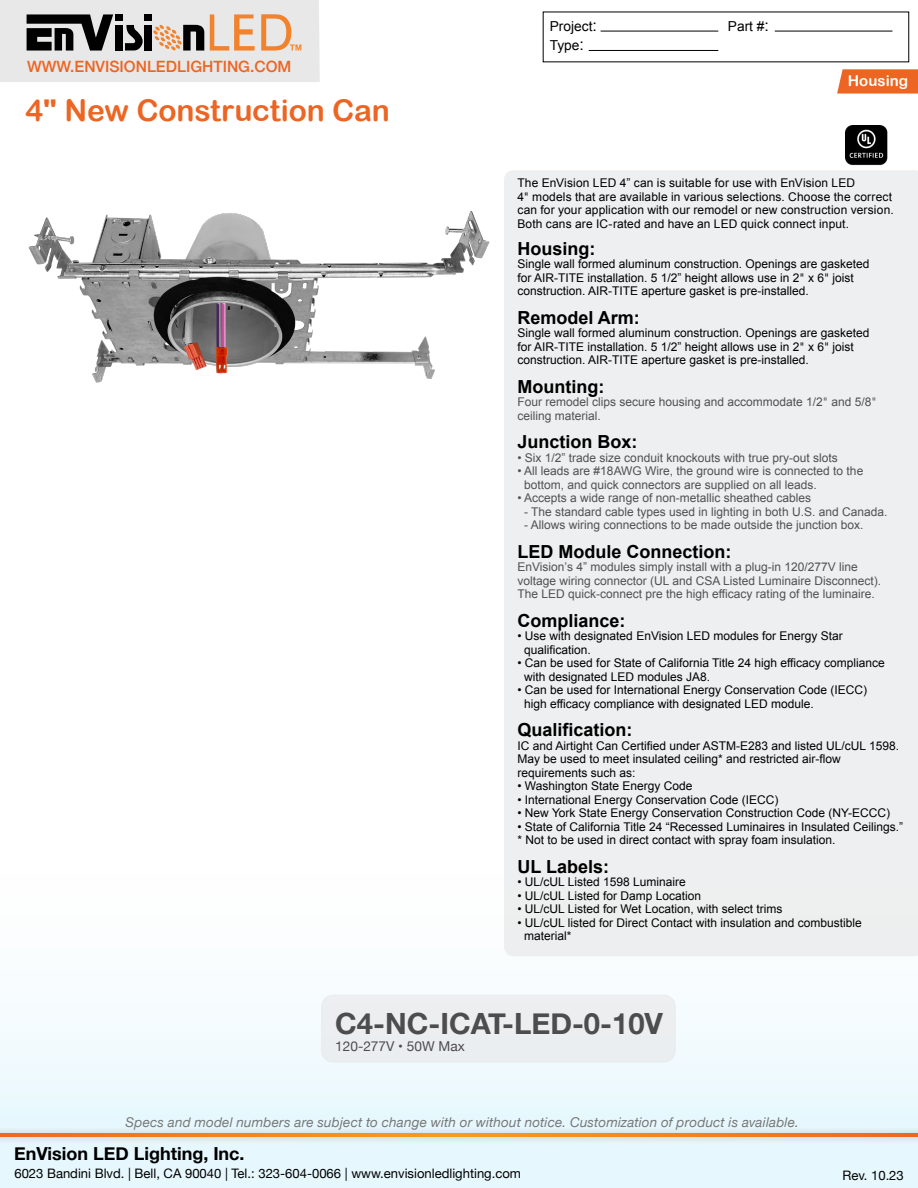
<style>
.page{position:relative;width:918px;height:1188px;background:#fff}
.page>*{position:absolute;margin:0;border:0;box-sizing:border-box;transform-origin:0 0}
.t1{font:30px "Arial Rounded MT Bold";letter-spacing:-.005em;color:#ec6523}
.t2{font:700 29.25px "Helvetica Neue";color:#4d4d4f}
.t3{font:700 18px "Arial";color:#000}
.t4{font:700 18px "Helvetica Neue";color:#000}
.t5{font:500 15.6px "Helvetica Neue";color:#ec6523}
.t6{font:15px "Arial Rounded MT Bold";letter-spacing:.005em;color:#fff}
.t7{font:13.65px/19.4px "Arial";color:#000}
.t8{font:13.65px "Helvetica Neue";color:#4d4d4f}
.t9{font:italic 13.5px "Helvetica Neue";letter-spacing:.01em;color:#777}
.t10{font:13.05px "Helvetica Neue";color:#000}
.t11{font:12px/13.5px "Arial";color:#000}
.t12{font:12px/13.5px "Arial";color:#4f5252}
.s1{font-size:15.9px}
.s2{font-family:"Helvetica Neue"}
</style>
<div class="page">
<svg style="left:0;top:0;width:320px;height:82px;background:#cbc6c2"></svg>
<hr style="left:601px;top:31px;width:117px;height:1px;background:#000">
<hr style="left:589px;top:50px;width:129px;height:1px;background:#000">
<hr style="left:775px;top:31px;width:117px;height:1px;background:#000">
<svg style="left:837px;top:69px;width:81px;height:25px;background:#ed6e31"></svg>
<div style="left:0;top:869px;width:918px;height:319px;background:#f2fafe"></div>
<div style="left:0;top:1126px;width:918px;height:18px;background:#000;opacity:.28"></div>
<svg style="left:0;top:1134px;width:918px;height:3px;background:#f08320"></svg>
<div style="left:322px;top:996px;width:353px;height:66px;background:#eceef0;border-radius:11px"></div>
<div style="left:321px;top:995px;width:355px;height:68px;border:2px solid #e6e7e8;border-radius:11px"></div>
<img style="left:28px;top:211px;width:462px;height:172px">
<div style="left:504px;top:170px;width:414px;height:786px;background:#eeeff0"></div>
<img style="left:845px;top:125px;width:47px;height:47px">
<h3 class="t5" style="left:27px;top:54px;width:266px">WWW.ENVISIONLEDLIGHTING.COM</h3>
<h1 class="t1" style="left:25px;top:93px;width:366px">4" New Construction Can</h1>
<p class="t7" style="left:550px;top:17px;width:49px">Project<span class="s1">:<br></span>Type<span class="s1">:</span></p>
<p class="t7" style="left:728px;top:17px;width:43px">Part #<span class="s1">:</span></p>
<p class="t6" style="left:848px;top:72px;width:62px">Housing</p>
<p class="t11" style="left:517px;top:177px;width:378px">The EnVision LED 4” can is suitable for use with EnVision LED<br>4<span class="s2">"</span> models that are available in various selections. Choose the correct can for your application with our remodel or new construction version.<br>Both cans are IC-rated and have an LED quick connect input.</p>
<h3 class="t3" style="left:517px;top:237px;width:79px">Housing:</h3>
<p class="t11" style="left:517px;top:258px;width:354px">Single wall formed aluminum construction. Openings are gasketed for AIR-TITE installation. 5 1/2” height allows use in 2<span class="s2">"</span> x 6<span class="s2">"</span> joist construction. AIR-TITE aperture gasket is pre-installed.</p>
<h3 class="t3" style="left:517px;top:306px;width:124px">Remodel Arm:</h3>
<p class="t11" style="left:517px;top:327px;width:354px">Single wall formed aluminum construction. Openings are gasketed for AIR-TITE installation. 5 1/2” height allows use in 2<span class="s2">"</span> x 6<span class="s2">"</span> joist construction. AIR-TITE aperture gasket is pre-installed.</p>
<h3 class="t3" style="left:517px;top:375px;width:88px">Mounting:</h3>
<p class="t12" style="left:517px;top:396px;width:361px">Four remodel clips secure housing and accommodate 1/2<span class="s2">"</span> and 5/8<span class="s2">" </span>ceiling material.</p>
<h3 class="t3" style="left:517px;top:430px;width:122px">Junction Box:</h3>
<p class="t12" style="left:517px;top:451px;width:322px">• Six 1/2” trade size conduit knockouts with true pry-out slots</p>
<p class="t12" style="left:524px;top:465px;width:341px;text-indent:-7px">• All leads are #18AWG Wire, the ground wire is connected to the bottom, and quick connectors are supplied on all leads.</p>
<p class="t12" style="left:517px;top:492px;width:295px">• Accepts a wide range of non-metallic sheathed cables</p>
<p class="t12" style="left:524px;top:505px;width:365px">- The standard cable types used in lighting in both U.S. and Canada.</p>
<p class="t12" style="left:524px;top:519px;width:341px">- Allows wiring connections to be made outside the junction box.</p>
<h3 class="t3" style="left:517px;top:540px;width:216px">LED Module Connection:</h3>
<p class="t12" style="left:517px;top:561px;width:365px">EnVision’s 4” modules simply install with a plug-in 120/277V line voltage wiring connector (UL and CSA Listed Luminaire Disconnect).<br>The LED quick-connect pre the high efficacy rating of the luminaire.</p>
<h3 class="t3" style="left:517px;top:609px;width:110px">Compliance:</h3>
<p class="t11" style="left:524px;top:630px;width:320px;text-indent:-7px">• Use with designated EnVision LED modules for Energy Star qualification.</p>
<p class="t11" style="left:524px;top:657px;width:362px;text-indent:-7px">• Can be used for State of California Title 24 high efficacy compliance with designated LED modules JA8.</p>
<p class="t11" style="left:524px;top:684px;width:345px;text-indent:-7px">• Can be used for International Energy Conservation Code (IECC) high efficacy compliance with designated LED module.</p>
<h3 class="t3" style="left:517px;top:718px;width:117px">Qualification:</h3>
<p class="t11" style="left:517px;top:739px;width:383px">IC and Airtight Can Certified under ASTM-E283 and listed UL/cUL 1598.<br>May be used to meet insulated ceiling* and restricted air-flow requirements such as:</p>
<p class="t11" style="left:517px;top:780px;width:177px">• Washington State Energy Code</p>
<p class="t11" style="left:517px;top:793px;width:262px">• International Energy Conservation Code (IECC)</p>
<p class="t11" style="left:517px;top:807px;width:374px">• New York State Energy Conservation Construction Code (NY-ECCC)</p>
<p class="t11" style="left:517px;top:820px;width:387px">• State of California Title 24 “Recessed Luminaires in Insulated Ceilings.” * Not to be used in direct contact with spray foam insulation.</p>
<h3 class="t3" style="left:517px;top:855px;width:93px">UL Labels:</h3>
<p class="t11" style="left:517px;top:876px;width:170px">• UL/cUL Listed 1598 Luminaire</p>
<p class="t11" style="left:517px;top:889px;width:185px">• UL/cUL Listed for Damp Location</p>
<p class="t11" style="left:517px;top:903px;width:266px">• UL/cUL Listed for Wet Location, with select trims</p>
<p class="t11" style="left:524px;top:916px;width:339px;text-indent:-7px">• UL/cUL listed for Direct Contact with insulation and combustible material*</p>
<h2 class="t2" style="left:335px;top:1000px;width:329px">C4-NC-ICAT-LED-0-10V</h2>
<p class="t8" style="left:335px;top:1037px;width:131px">120-277V • 50W Max</p>
<p class="t9" style="left:126px;top:1113px;width:675px">Specs and model numbers are subject to change with or without notice. Customization of product is available.</p>
<p class="t10" style="left:14px;top:1164px;width:508px">6023 Bandini Blvd. | Bell, CA 90040 | Tel.: 323-604-0066 | www.envisionledlighting.com</p>
<h3 class="t4" style="left:14px;top:1140px;width:232px">EnVision LED Lighting, Inc.</h3>
<p class="t10" style="left:842px;top:1165px;width:63px">Rev. 10.23</p>
</div>
